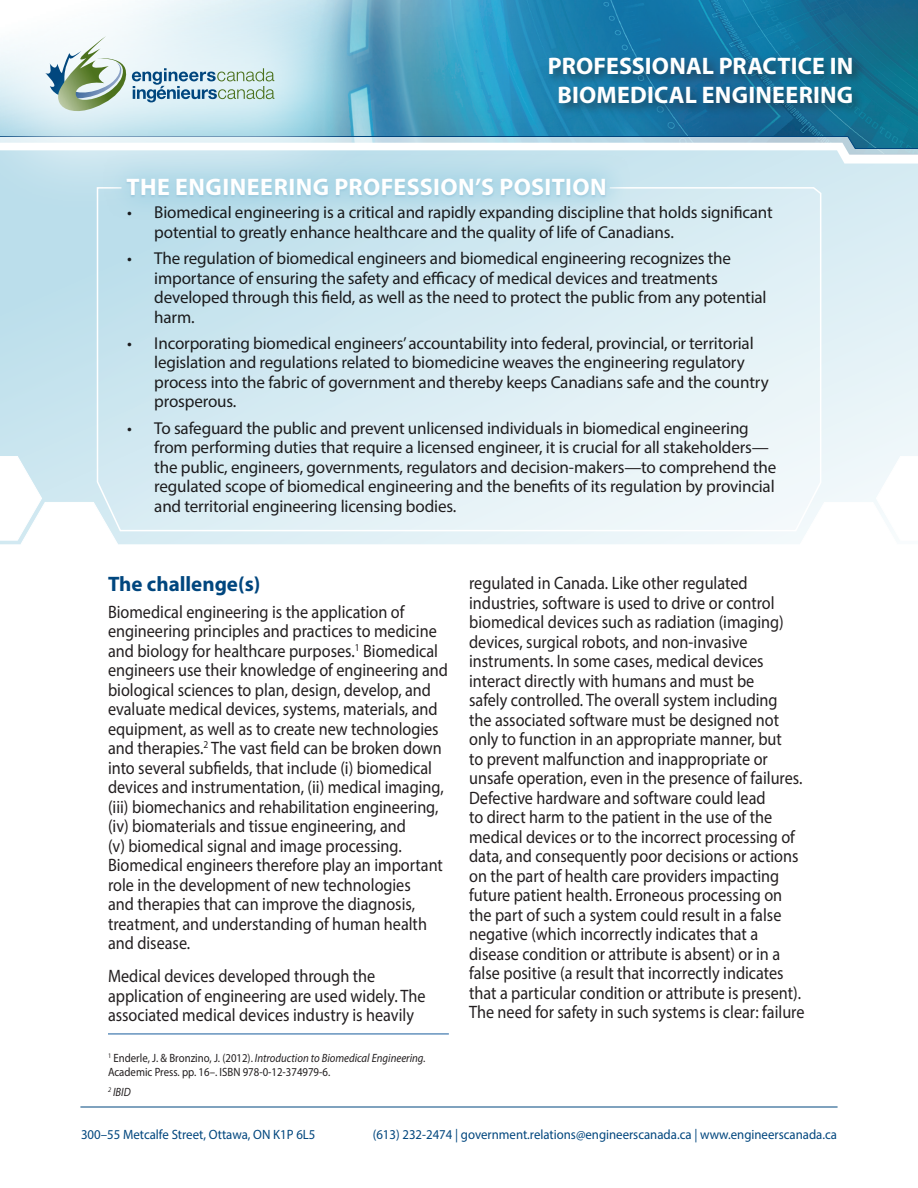
<style>
.page{position:relative;width:918px;height:1188px;background:#fff}
.page>*{position:absolute;margin:0;border:0;box-sizing:border-box;transform-origin:0 0}
.t1{font:700 24px/28.8px "Myriad Pro";letter-spacing:.01em;color:#fff;text-align:center}
.Title_1{font:700 21px "Myriad Pro";color:#00467e}
.Body{font:18px/19.5px "Myriad Pro";color:#231f20;scale:.9 1}
.t2{font:17.25px/19.5px "Myriad Pro";letter-spacing:-.01em;color:#231f20}
.t3{font:13.5px "Myriad Pro";color:#00467e;scale:.95 1}
.Footnote{font:12px/13.5px "Myriad Pro";color:#231f20;scale:.9 1}
.Footnote-2{font:italic 12px "Myriad Pro";color:#231f20;scale:.9 1}
.s1{font-style:italic}
</style>
<div class="page">
<img style="left:80px;top:0;width:838px;height:1107px">
<svg style="left:382px;top:136px;width:536px;height:14px"></svg>
<svg style="left:0;top:150px;width:918px;height:394px;background:#d4eaf2"></svg>
<svg style="left:0;top:455px;width:118px;height:132px"></svg>
<svg style="left:800px;top:455px;width:118px;height:132px"></svg>
<svg style="left:96px;top:186px;width:726px;height:346px;background:#d9ecf3"></svg>
<svg style="left:103px;top:153px;width:527px;height:67px;background:#badce9"></svg>
<hr style="left:108px;top:1034px;width:341px;height:1px;background:#175d9e">
<div style="left:0;top:0;width:382px;height:219px;background:#fff;opacity:.75"></div>
<svg style="left:45px;top:36px;width:229px;height:78px;background:#c3d8d9"></svg>
<hr style="left:80px;top:1107px;width:758px;height:1px;background:#00467e">
<div style="left:546px;top:54px;width:319px;height:62px;background:#231f20;opacity:.52"></div>
<p class="t1" style="left:548px;top:51px;width:307px">PROFESSIONAL PRACTICE IN<br>BIOMEDICAL ENGINEERING</p>
<p class="t1" style="left:127px;top:172px;width:482px">THE ENGINEERING PROFESSION’S POSITION</p>
<p class="t2" style="left:154px;top:203px;width:620px;text-indent:-27px">• Biomedical engineering is a critical and rapidly expanding discipline that holds significant potential to greatly enhance healthcare and the quality of life of Canadians.</p>
<p class="t2" style="left:154px;top:248px;width:614px;text-indent:-27px">• The regulation of biomedical engineers and biomedical engineering recognizes the importance of ensuring the safety and efficacy of medical devices and treatments developed through this field, as well as the need to protect the public from any potential harm.</p>
<p class="t2" style="left:154px;top:333px;width:616px;text-indent:-27px">• Incorporating biomedical engineers’ accountability into federal, provincial, or territorial legislation and regulations related to biomedicine weaves the engineering regulatory process into the fabric of government and thereby keeps Canadians safe and the country prosperous.</p>
<p class="t2" style="left:154px;top:418px;width:624px;text-indent:-27px">• To safeguard the public and prevent unlicensed individuals in biomedical engineering from performing duties that require a licensed engineer, it is crucial for all stakeholders— the public, engineers, governments, regulators and decision-makers—to comprehend the regulated scope of biomedical engineering and the benefits of its regulation by provincial and territorial engineering licensing bodies.</p>
<p class="Title_1" style="left:108px;top:571px;width:154px">The challenge(s)</p>
<p class="Body" style="left:108px;top:602px;width:379px">Biomedical engineering is the application of engineering principles and practices to medicine and biology for healthcare purposes.<sup>1</sup> Biomedical engineers use their knowledge of engineering and biological sciences to plan, design, develop, and evaluate medical devices, systems, materials, and equipment, as well as to create new technologies and therapies.<sup>2</sup> The vast field can be broken down into several subfields, that include (i) biomedical devices and instrumentation, (ii) medical imaging, (iii) biomechanics and rehabilitation engineering, (iv) biomaterials and tissue engineering, and<br>(v) biomedical signal and image processing.<br>Biomedical engineers therefore play an important role in the development of new technologies<br>and therapies that can improve the diagnosis, treatment, and understanding of human health and disease.</p>
<p class="Body" style="left:108px;top:966px;width:354px">Medical devices developed through the application of engineering are used widely. The associated medical devices industry is heavily</p>
<p class="Body" style="left:469px;top:573px;width:374px">regulated in Canada. Like other regulated industries, software is used to drive or control biomedical devices such as radiation (imaging) devices, surgical robots, and non-invasive instruments. In some cases, medical devices interact directly with humans and must be<br>safely controlled. The overall system including the associated software must be designed not only to function in an appropriate manner, but<br>to prevent malfunction and inappropriate or unsafe operation, even in the presence of failures.<br>Defective hardware and software could lead<br>to direct harm to the patient in the use of the medical devices or to the incorrect processing of data, and consequently poor decisions or actions on the part of health care providers impacting future patient health. Erroneous processing on the part of such a system could result in a false negative (which incorrectly indicates that a disease condition or attribute is absent) or in a false positive (a result that incorrectly indicates that a particular condition or attribute is present).<br>The need for safety in such systems is clear: failure</p>
<p class="Footnote" style="left:108px;top:1051px;width:354px"><sup>1</sup> Enderle, J. &amp; Bronzino, J. (2012). <span class="s1">Introduction to Biomedical Engineering.<br></span>Academic Press. pp. 16–. ISBN 978-0-12-374979-6.</p>
<p class="Footnote-2" style="left:108px;top:1084px;width:27px"><sup>2</sup> IBID</p>
<p class="t3" style="left:81px;top:1126px;width:248px">300–55 Metcalfe Street, Ottawa, ON K1P 6L5</p>
<p class="t3" style="left:373px;top:1126px;width:490px">(613) 232-2474 | government.relations@engineerscanada.ca | www.engineerscanada.ca</p>
</div>
